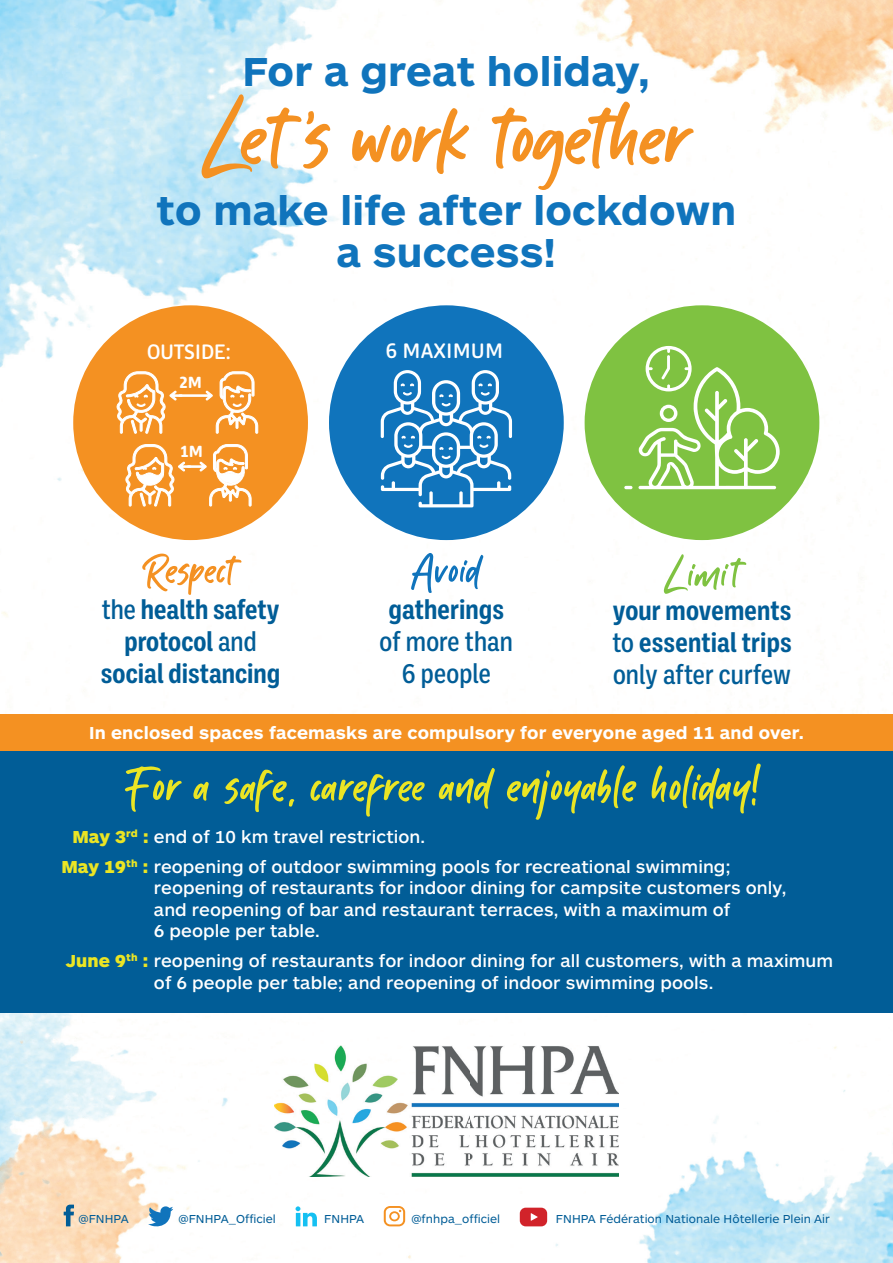
<style>
.page{position:relative;width:893px;height:1263px;background:#fff}
.page>*{position:absolute;margin:0;border:0;box-sizing:border-box;transform-origin:0 0}
.t1{font:120px "Kabut Hitam";letter-spacing:-.01em;color:#f49122;scale:1.06 1}
.t2{font:69px "Kabut Hitam";letter-spacing:.01em;color:#ebe524}
.t3{font:57.9px "Kabut Hitam";color:#f49122}
.t4{font:57.9px "Kabut Hitam";letter-spacing:.01em;color:#1074bc}
.t5{font:57.9px "Kabut Hitam";color:#7fc241}
.t6{font:700 42px/42px "ARS Maquette Pro";letter-spacing:.005em;color:#1074bc;text-align:center}
.t7{font:700 27.6px/32px "Ballinger Condensed";color:#015d97;text-align:justify}
.t8{font:500 27.6px/32px "Ballinger Condensed";letter-spacing:.005em;color:#015d97;text-align:center}
.t9{font:500 22.5px "Bulo Rounded";letter-spacing:-.01em;color:#fff}
.t10{font:500 18px/21.6px "ARS Maquette Pro";letter-spacing:.005em;color:#fff}
.t11{font:700 18px "ARS Maquette Pro";letter-spacing:.01em;color:#fff}
.t12{font:700 17.4px "Bulo Rounded";color:#fff}
.t13{font:12px "ARS Maquette Pro";letter-spacing:.005em;color:#015d97}
.s1{font-size:105.6px}
.s2{font-weight:500}
.s3{font-weight:900;color:#ebe524}
</style>
<div class="page">
<img style="left:0;top:0;width:893px;height:617px">
<img style="left:0;top:1012px;width:893px;height:251px">
<svg style="left:202px;top:94px;width:50px;height:84px"></svg>
<div style="left:0;top:740px;width:893px;height:272px;background:#015d97"></div>
<div style="left:0;top:714px;width:893px;height:37px;background:#f49122"></div>
<img style="left:274px;top:1046px;width:345px;height:131px">
<svg style="left:148px;top:1206px;width:25px;height:21px"></svg>
<svg style="left:64px;top:1204px;width:10px;height:22px"></svg>
<svg style="left:520px;top:1208px;width:27px;height:18px"></svg>
<svg style="left:384px;top:1206px;width:21px;height:20px"></svg>
<svg style="left:296px;top:1206px;width:21px;height:20px"></svg>
<div style="left:329px;top:305px;width:235px;height:235px;background:#1074bc;border-radius:50%"></div>
<svg style="left:664px;top:554px;width:24px;height:40px"></svg>
<div style="left:585px;top:305px;width:234px;height:235px;background:#7fc241;border-radius:50%"></div>
<svg style="left:624px;top:486px;width:8px;height:3px"></svg>
<svg style="left:638px;top:346px;width:142px;height:143px"></svg>
<div style="left:73px;top:305px;width:235px;height:235px;background:#f49122;border-radius:50%"></div>
<svg style="left:116px;top:371px;width:142px;height:63px"></svg>
<svg style="left:381px;top:370px;width:131px;height:137px"></svg>
<svg style="left:125px;top:444px;width:127px;height:63px"></svg>
<h3 class="t6" style="left:242px;top:48px;width:409px">For a great holiday,</h3>
<h1 class="t1" style="left:241px;top:79px;width:426px">et ’s work to<span class="s1">g</span>ether</h1>
<h3 class="t6" style="left:156px;top:187px;width:581px">to make life after lockdown a success!</h3>
<p class="t9" style="left:147px;top:338px;width:86px">OUTSIDE:</p>
<p class="t9" style="left:386px;top:337px;width:119px">6 MAXIMUM</p>
<p class="t12" style="left:179px;top:371px;width:24px">2M</p>
<p class="t12" style="left:181px;top:440px;width:24px">1M</p>
<h3 class="t3" style="left:146px;top:542px;width:91px">Respect</h3>
<h3 class="t7" style="left:101px;top:594px;width:181px;text-align:center"><span class="s2">the</span> health safety protocol <span class="s2">and </span>social distancing</h3>
<h3 class="t4" style="left:412px;top:542px;width:71px">Avoid</h3>
<h3 class="t7" style="left:389px;top:594px;width:117px">gatherings</h3>
<h3 class="t8" style="left:380px;top:626px;width:135px">of more than<br>6 people</h3>
<h3 class="t5" style="left:688px;top:546px;width:54px">imit</h3>
<h3 class="t7" style="left:612px;top:595px;width:181px">your movements <span class="s2">to</span> essential trips <span class="s2">only after curfew</span></h3>
<p class="t11" style="left:89px;top:721px;width:716px">In enclosed spaces facemasks are compulsory for everyone aged 11 and over.</p>
<h2 class="t2" style="left:131px;top:753px;width:633px">For a safe, carefree and enjoyable holiday!</h2>
<p class="t10" style="left:61px;top:820px;width:671px;line-height:30px;text-indent:11px"><span class="s3">May 3</span><sup>rd</sup> <span class="s3">:</span> end of 10 km travel restriction.<br><span class="s3">May 19</span><sup>th</sup> <span class="s3">:</span> reopening of outdoor swimming pools for recreational swimming;</p>
<p class="t10" style="left:154px;top:876px;width:634px">reopening of restaurants for indoor dining for campsite customers only, and reopening of bar and restaurant terraces, with a maximum of<br>6 people per table.</p>
<p class="t10" style="left:154px;top:949px;width:681px;text-indent:-88px"><span class="s3">June 9</span><sup>th</sup> <span class="s3">:</span> reopening of restaurants for indoor dining for all customers, with a maximum of 6 people per table; and reopening of indoor swimming pools.</p>
<p class="t13" style="left:79px;top:1211px;width:52px">@FNHPA</p>
<p class="t13" style="left:179px;top:1211px;width:99px">@FNHPA_Officiel</p>
<p class="t13" style="left:324px;top:1211px;width:42px">FNHPA</p>
<p class="t13" style="left:411px;top:1211px;width:90px">@fnhpa_officiel</p>
<p class="t13" style="left:556px;top:1211px;width:276px">FNHPA Fédération Nationale Hôtellerie Plein Air</p>
</div>
